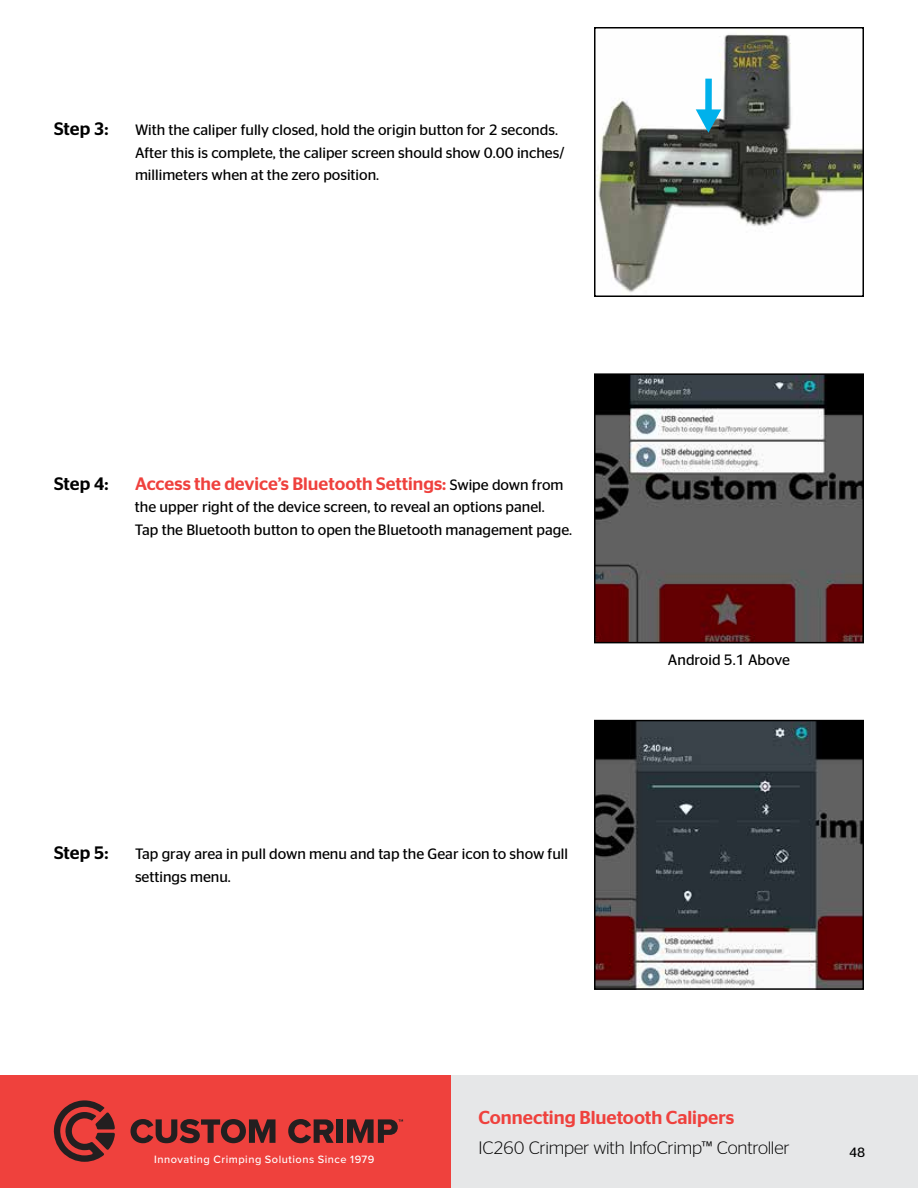
<style>
.page{position:relative;width:918px;height:1188px;background:#fff}
.page>*{position:absolute;margin:0;border:0;box-sizing:border-box;transform-origin:0 0}
.t1{font:500 18.75px "Continental Stag Sans";color:#ef413d}
.t2{font:500 18px "Continental Stag Sans";color:#ef413d}
.t3{font:300 18px "Continental Stag Sans";letter-spacing:-.015em;color:#000}
.t4{font:500 18px "Continental Stag Sans";color:#000}
.t5{font:15px/22.5px "Continental Stag Sans";color:#000}
.t6{font:13.5px "Continental Stag Sans";color:#000}
.t7{font:500 10.95px "Proxima Nova";letter-spacing:.045em;color:#fff}
.s1{font-weight:400;font-size:15px;color:#000}
</style>
<div class="page">
<div style="left:256px;top:1076px;width:662px;height:112px;background:#e6e7e8"></div>
<div style="left:0;top:1076px;width:451px;height:112px;background:#ef413d"></div>
<svg style="left:53px;top:1100px;width:62px;height:62px"></svg>
<svg style="left:131px;top:1119px;width:145px;height:24px"></svg>
<svg style="left:288px;top:1119px;width:46px;height:24px"></svg>
<div style="left:337px;top:1119px;width:6px;height:24px;background:#231f20"></div>
<svg style="left:347px;top:1119px;width:56px;height:24px"></svg>
<img style="left:597px;top:376px;width:264px;height:264px">
<div style="left:594px;top:373px;width:270px;height:270px;border:2px solid #000"></div>
<img style="left:597px;top:723px;width:264px;height:264px">
<div style="left:594px;top:720px;width:270px;height:270px;border:2px solid #000"></div>
<img style="left:597px;top:34px;width:264px;height:259px">
<div style="left:594px;top:27px;width:270px;height:270px;border:2px solid #000"></div>
<svg style="left:696px;top:109px;width:25px;height:24px"></svg>
<div style="left:705px;top:79px;width:7px;height:42px;background:#00b1eb"></div>
<p class="t4" style="left:54px;top:119px;width:56px">Step 3:</p>
<p class="t5" style="left:135px;top:119px;width:431px">With the caliper fully closed, hold the origin button for 2 seconds.<br>After this is complete, the caliper screen should show 0.00 inches/ millimeters when at the zero position.</p>
<p class="t4" style="left:54px;top:473px;width:56px">Step 4:</p>
<p class="t2" style="left:135px;top:473px;width:430px">Access the device’s Bluetooth Settings: <span class="s1">Swipe down from</span></p>
<p class="t5" style="left:135px;top:496px;width:439px">the upper right of the device screen, to reveal an options panel.<br>Tap the Bluetooth button to open theBluetooth management page.</p>
<p class="t4" style="left:54px;top:843px;width:56px">Step 5:</p>
<p class="t5" style="left:135px;top:843px;width:435px">Tap gray area in pull down menu and tap the Gear icon to show full settings menu.</p>
<p class="t5" style="left:668px;top:649px;width:124px">Android 5.1 Above</p>
<p class="t7" style="left:154px;top:1151px;width:222px">Innovating Crimping Solutions Since 1979</p>
<p class="t1" style="left:478px;top:1106px;width:258px">Connecting Bluetooth Calipers</p>
<p class="t3" style="left:478px;top:1138px;width:313px">IC260 Crimper with InfoCrimp™ Controller</p>
<p class="t6" style="left:849px;top:1145px;width:18px">48</p>
</div>
